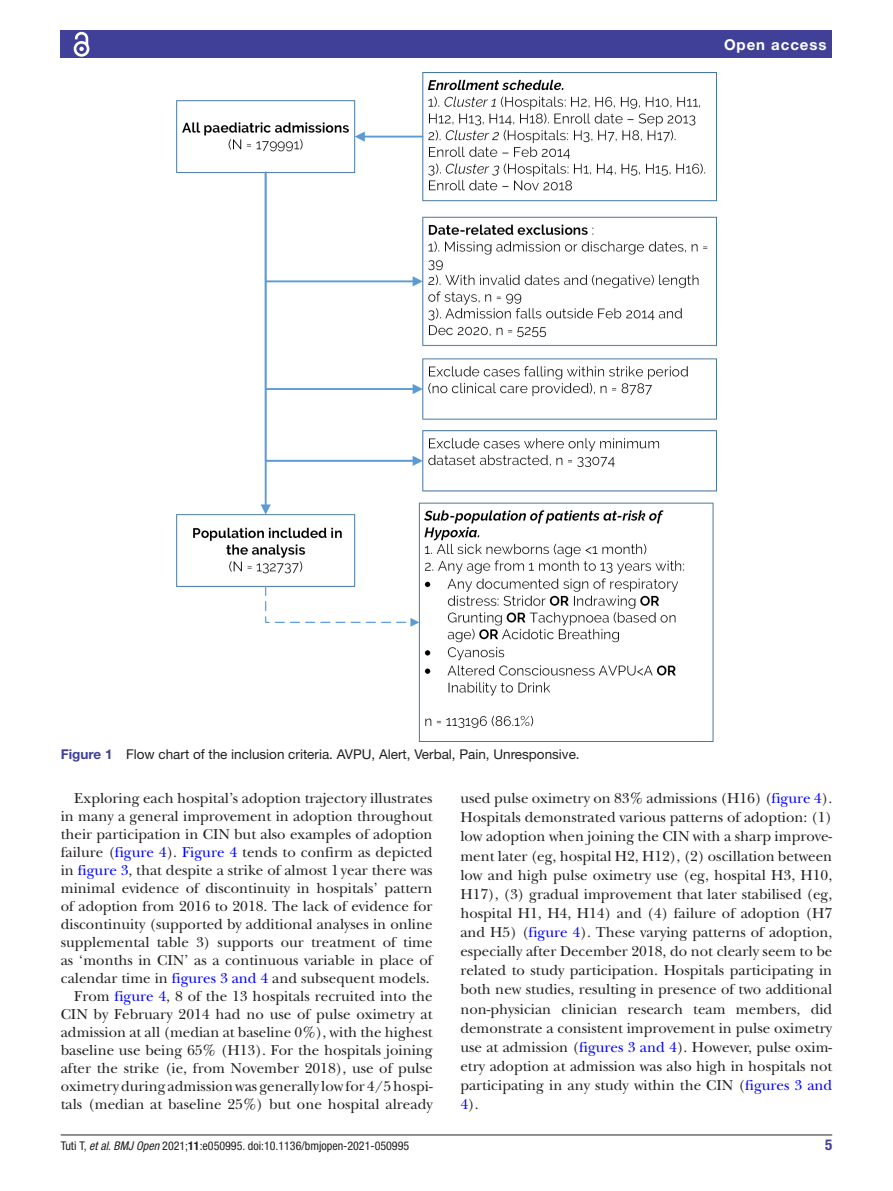
<style>
.page{position:relative;width:893px;height:1191px;background:#fff}
.page>*{position:absolute;margin:0;border:0;box-sizing:border-box;transform-origin:0 0}
.t1{font:15px/18px "New Baskerville";color:#231f20;text-align:right}
.t2{font:700 15px "Helvetica Neue LT Std";letter-spacing:.065em;color:#fff}
.t3{font:700 condensed 15px "Helvetica Neue LT Std";color:#414099}
.t4{font:13.5px "Helvetica Neue LT Std";color:#231f20}
.t5{font:condensed 12px "Helvetica Neue LT Std";color:#231f20}
.s1{font-weight:700;color:#414099}
.s2{color:#00f}
.s3{font-style:italic}
.s4{font-weight:700}
</style>
<div class="page">
<hr style="left:61px;top:1134px;width:771px;height:1px;background:#231f20">
<div style="left:61px;top:31px;width:771px;height:27px;background:#414099"></div>
<svg style="left:73px;top:31px;width:17px;height:26px"></svg>
<img style="left:176px;top:73px;width:540px;height:668px">
<p class="t2" style="left:724px;top:35px;width:104px">Open access</p>
<p class="t4" style="left:61px;top:746px;width:520px"><span class="s1">Figure 1</span> Flow chart of the inclusion criteria. AVPU, Alert, Verbal, Pain, Unresponsive.</p>
<p class="t1" style="left:61px;top:789px;width:373px">Exploring each hospital’s adoption trajectory illustrates in many a general improvement in adoption throughout their participation in CIN but also examples of adoption failure (<span class="s2">figure 4</span>). <span class="s2">Figure 4</span> tends to confirm as depicted in <span class="s2">figure 3</span>, that despite a strike of almost 1year there was minimal evidence of discontinuity in hospitals’ pattern of adoption from 2016 to 2018. The lack of evidence for discontinuity (supported by additional analyses in online supplemental table 3) supports our treatment of time as ‘months in CIN’ as a continuous variable in place of calendar time in <span class="s2">figures 3 and 4</span> and subsequent models.<br>From <span class="s2">figure 4</span>, 8 of the 13 hospitals recruited into the CIN by February 2014 had no use of pulse oximetry at admission at all (median at baseline 0%), with the highest baseline use being 65% (H13). For the hospitals joining after the strike (ie, from November 2018), use of pulse oximetry during admission was generally low for 4/5 hospi&shy;tals (median at baseline 25%) but one hospital already</p>
<p class="t1" style="left:460px;top:789px;width:373px;line-height:19px;text-align:justify">used pulse oximetry on 83% admissions (H16) (<span class="s2">figure 4</span>).<br>Hospitals demonstrated various patterns of adoption: (1) low adoption when joining the CIN with a sharp improve&shy;ment later (eg, hospital H2, H12), (2) oscillation between low and high pulse oximetry use (eg, hospital H3, H10, H17), (3) gradual improvement that later stabilised (eg, hospital H1, H4, H14) and (4) failure of adoption (H7 and H5) (<span class="s2">figure 4</span>). These varying patterns of adoption, especially after December 2018, do not clearly seem to be related to study participation. Hospitals participating in both new studies, resulting in presence of two additional non-physician clinician research team members, did demonstrate a consistent improvement in pulse oximetry use at admission (<span class="s2">figures 3 and 4</span>). However, pulse oxim&shy;etry adoption at admission was also high in hospitals not participating in any study within the CIN (<span class="s2">figures 3 and 4</span>).</p>
<p class="t5" style="left:61px;top:1138px;width:350px">Tuti T, <span class="s3">et al</span>. <span class="s3">BMJ Open</span> 2021;<span class="s4">11</span>:e050995. doi:10.1136/bmjopen-2021-050995</p>
<p class="t3" style="left:825px;top:1135px;width:9px">5</p>
</div>
